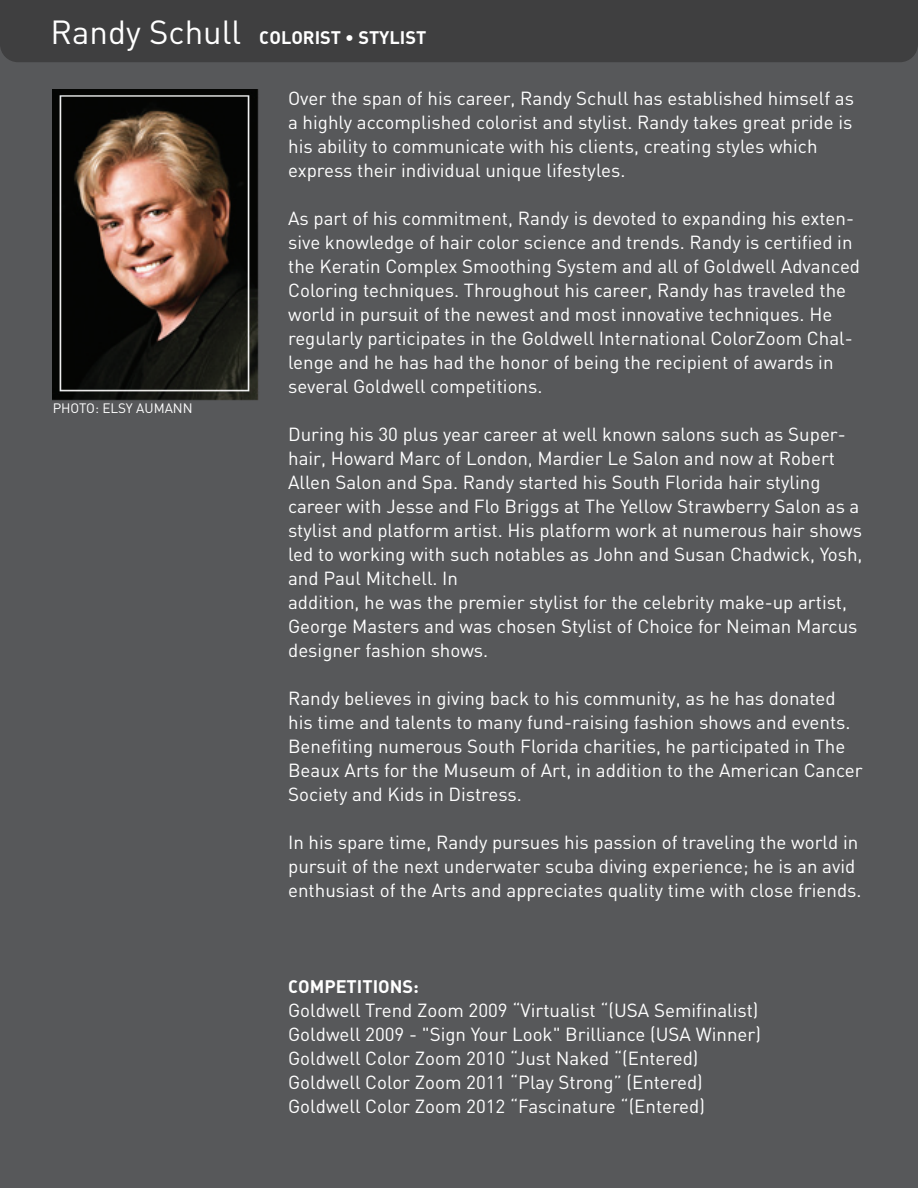
<style>
.page{position:relative;width:918px;height:1188px;background:#57585a}
.page>*{position:absolute;margin:0;border:0;box-sizing:border-box;transform-origin:0 0}
.t1{font:18.75px/24px "DIN";color:#fff}
.t2{font:18px "DIN Bold Alternate";color:#fff}
.t3{font:13.5px "DIN";color:#fff}
.s1{font-family:"DIN";font-size:33px}
</style>
<div class="page">
<div style="left:0;top:0;width:918px;height:62px;background:#3f3f40"></div>
<img style="left:53px;top:90px;width:206px;height:311px">
<p class="t2" style="left:51px;top:28px;width:377px"><span class="s1">Randy Schull</span> COLORIST • STYLIST</p>
<p class="t1" style="left:288px;top:88px;width:567px">Over the span of his career, Randy Schull has established himself as a highly accomplished colorist and stylist. Randy takes great pride is his ability to communicate with his clients, creating styles which express their individual unique lifestyles.</p>
<p class="t1" style="left:288px;top:208px;width:574px">As part of his commitment, Randy is devoted to expanding his exten&shy;sive knowledge of hair color science and trends. Randy is certified in the Keratin Complex Smoothing System and all of Goldwell Advanced Coloring techniques. Throughout his career, Randy has traveled the world in pursuit of the newest and most innovative techniques. He regularly participates in the Goldwell International ColorZoom Chal&shy;lenge and he has had the honor of being the recipient of awards in several Goldwell competitions.</p>
<p class="t1" style="left:288px;top:424px;width:576px">During his 30 plus year career at well known salons such as Super&shy;hair, Howard Marc of London, Mardier Le Salon and now at Robert Allen Salon and Spa. Randy started his South Florida hair styling career with Jesse and Flo Briggs at The Yellow Strawberry Salon as a stylist and platform artist. His platform work at numerous hair shows led to working with such notables as John and Susan Chadwick, Yosh, and Paul Mitchell. In<br>addition, he was the premier stylist for the celebrity make-up artist, George Masters and was chosen Stylist of Choice for Neiman Marcus designer fashion shows.</p>
<p class="t1" style="left:288px;top:688px;width:576px">Randy believes in giving back to his community, as he has donated his time and talents to many fund-raising fashion shows and events.<br>Benefiting numerous South Florida charities, he participated in The Beaux Arts for the Museum of Art, in addition to the American Cancer Society and Kids in Distress.</p>
<p class="t1" style="left:288px;top:832px;width:575px">In his spare time, Randy pursues his passion of traveling the world in pursuit of the next underwater scuba diving experience; he is an avid enthusiast of the Arts and appreciates quality time with close friends.</p>
<p class="t3" style="left:53px;top:404px;width:141px">PHOTO: ELSY AUMANN</p>
<p class="t2" style="left:288px;top:976px;width:132px">COMPETITIONS:</p>
<p class="t1" style="left:288px;top:1000px;width:474px">Goldwell Trend Zoom 2009 “Virtualist “(USA Semifinalist)<br>Goldwell 2009 - "Sign Your Look" Brilliance (USA Winner)<br>Goldwell Color Zoom 2010 “Just Naked “(Entered)<br>Goldwell Color Zoom 2011 “Play Strong” (Entered)<br>Goldwell Color Zoom 2012 “Fascinature “(Entered)</p>
</div>
